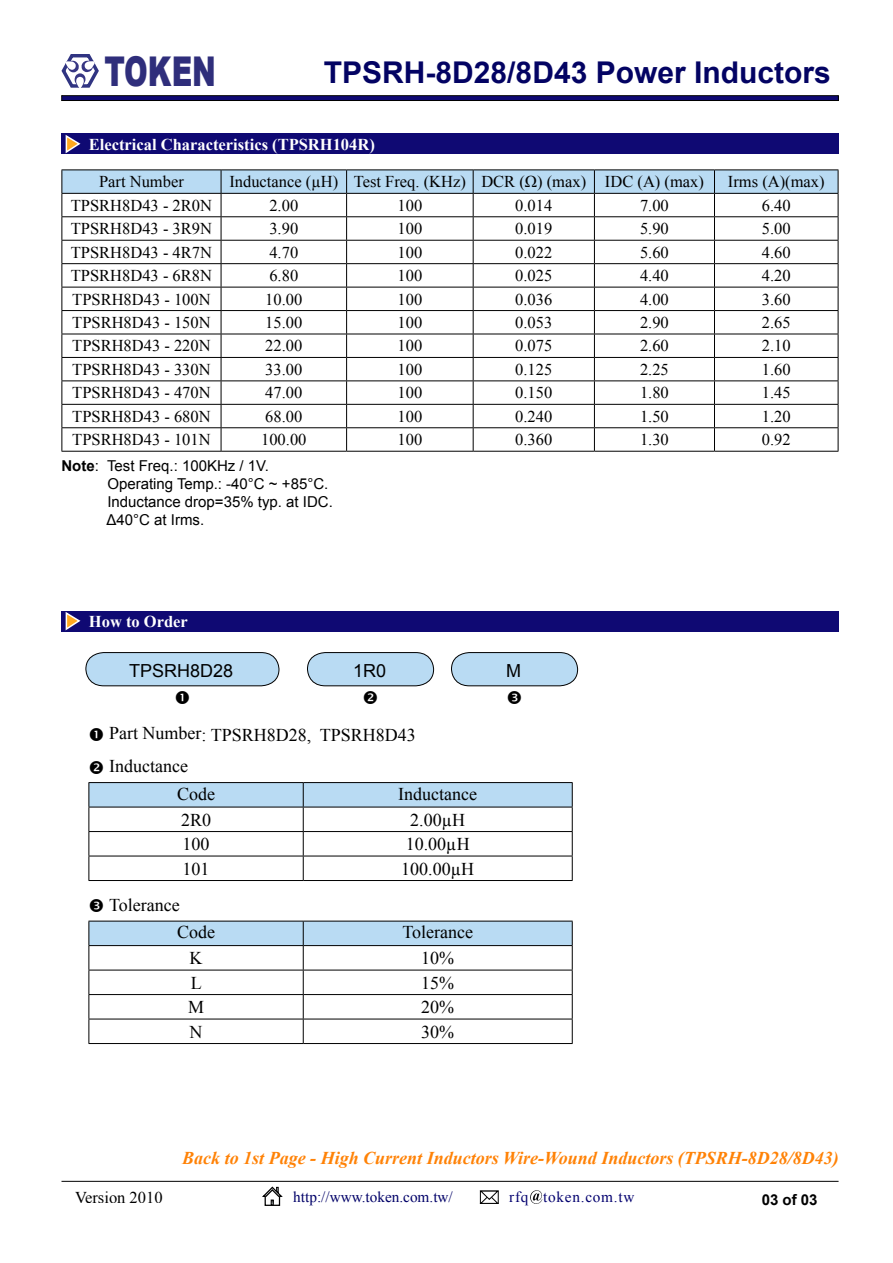
<style>
.page{position:relative;width:893px;height:1263px;background:#fff}
.page>*{position:absolute;margin:0;border:0;box-sizing:border-box;transform-origin:0 0}
.t1{font:900 41.1px "Arial";color:#2f2e7b;scale:.69 1}
.t2{font:700 30px "Arial";color:#030363}
.t3{font:18px/27.5px "Times New Roman";color:#000}
.t4{font:italic 700 18px "Times New Roman";color:#ff8206}
.t5{font:18px "Arial";color:#000}
.t6{font:16.5px "Times New Roman";color:#000}
.t7{font:700 16.5px "Times New Roman";color:#fff}
.t8{font:15.3px "Times New Roman";color:#010068}
.t9{font:15.3px "Times New Roman";letter-spacing:.05em;color:#03016f}
.t10{font:15px/18px "Arial";color:#000}
.t11{font:700 15px "Arial";color:#000}
.s1{font-weight:700}
</style>
<div class="page">
<hr style="left:62px;top:96px;width:776px;height:4px;background:#0f0973">
<div style="left:62px;top:95px;width:776px;height:6px;border:1px solid #000"></div>
<hr style="left:62px;top:1181px;width:776px;height:1px;background:#000">
<div style="left:265px;top:1196px;width:15px;height:10px;border:1px solid #000"></div>
<svg style="left:262px;top:1186px;width:21px;height:19px"></svg>
<svg style="left:479px;top:1190px;width:20px;height:14px"></svg>
<svg style="left:530px;top:1190px;width:13px;height:14px"></svg>
<div style="left:714px;top:170px;width:124px;height:23px;background:#b9dbf3"></div>
<hr style="left:714px;top:216px;width:124px;height:1px;background:#000">
<hr style="left:714px;top:240px;width:124px;height:1px;background:#000">
<hr style="left:714px;top:263px;width:124px;height:1px;background:#000">
<hr style="left:714px;top:287px;width:124px;height:1px;background:#000">
<hr style="left:714px;top:310px;width:124px;height:1px;background:#000">
<hr style="left:714px;top:334px;width:124px;height:1px;background:#000">
<hr style="left:714px;top:357px;width:124px;height:1px;background:#000">
<hr style="left:714px;top:380px;width:124px;height:1px;background:#000">
<hr style="left:714px;top:404px;width:124px;height:1px;background:#000">
<hr style="left:714px;top:427px;width:124px;height:1px;background:#000">
<hr style="left:61px;top:451px;width:160px;height:1px;background:#000">
<hr style="left:221px;top:451px;width:126px;height:1px;background:#000">
<hr style="left:347px;top:451px;width:126px;height:1px;background:#000">
<hr style="left:473px;top:451px;width:121px;height:1px;background:#000">
<hr style="left:594px;top:451px;width:120px;height:1px;background:#000">
<hr style="left:714px;top:451px;width:124px;height:1px;background:#000">
<svg style="left:61px;top:170px;width:654px;height:281px"></svg>
<hr style="left:61px;top:193px;width:160px;height:1px;background:#000">
<hr style="left:221px;top:193px;width:126px;height:1px;background:#000">
<hr style="left:347px;top:193px;width:126px;height:1px;background:#000">
<hr style="left:473px;top:193px;width:121px;height:1px;background:#000">
<hr style="left:594px;top:193px;width:120px;height:1px;background:#000">
<hr style="left:714px;top:170px;width:124px;height:1px;background:#000">
<svg style="left:838px;top:170px;width:1px;height:281px"></svg>
<hr style="left:714px;top:193px;width:124px;height:1px;background:#000">
<hr style="left:88px;top:880px;width:215px;height:1px;background:#000">
<hr style="left:303px;top:880px;width:270px;height:1px;background:#000">
<svg style="left:88px;top:782px;width:485px;height:98px"></svg>
<hr style="left:88px;top:1043px;width:215px;height:1px;background:#000">
<hr style="left:303px;top:1043px;width:270px;height:1px;background:#000">
<svg style="left:88px;top:921px;width:485px;height:122px"></svg>
<svg style="left:61px;top:54px;width:38px;height:34px"></svg>
<div style="left:62px;top:134px;width:777px;height:20px;background:#0f0973"></div>
<svg style="left:65px;top:134px;width:16px;height:20px"></svg>
<div style="left:62px;top:610px;width:777px;height:21px;background:#0f0973"></div>
<svg style="left:64px;top:612px;width:18px;height:20px"></svg>
<svg style="left:85px;top:652px;width:195px;height:35px"></svg>
<svg style="left:307px;top:652px;width:127px;height:35px"></svg>
<svg style="left:451px;top:652px;width:127px;height:35px"></svg>
<h1 class="t1" style="left:105px;top:41px;width:163px">TOKEN</h1>
<h2 class="t2" style="left:324px;top:53px;width:508px">TPSRH-8D28/8D43 Power Inductors</h2>
<p class="t7" style="left:89px;top:133px;width:287px">Electrical Characteristics (TPSRH104R)</p>
<p class="t6" style="left:99px;top:171px;width:86px">Part Number</p>
<p class="t6" style="left:229px;top:171px;width:476px">Inductance (µH) Test Freq. (KHz) DCR (Ω) (max) IDC (A) (max)</p>
<p class="t6" style="left:728px;top:171px;width:98px">Irms (A)(max)</p>
<p class="t6" style="left:71px;top:194px;width:143px">TPSRH8D43 - 2R0N</p>
<p class="t6" style="left:269px;top:194px;width:30px">2.00</p>
<p class="t6" style="left:397px;top:194px;width:26px">100</p>
<p class="t6" style="left:515px;top:194px;width:39px">0.014</p>
<p class="t6" style="left:640px;top:194px;width:30px">7.00</p>
<p class="t6" style="left:762px;top:194px;width:30px">6.40</p>
<p class="t6" style="left:71px;top:218px;width:143px">TPSRH8D43 - 3R9N</p>
<p class="t6" style="left:269px;top:218px;width:30px">3.90</p>
<p class="t6" style="left:397px;top:218px;width:26px">100</p>
<p class="t6" style="left:515px;top:218px;width:39px">0.019</p>
<p class="t6" style="left:640px;top:218px;width:30px">5.90</p>
<p class="t6" style="left:762px;top:218px;width:30px">5.00</p>
<p class="t6" style="left:71px;top:241px;width:143px">TPSRH8D43 - 4R7N</p>
<p class="t6" style="left:269px;top:241px;width:30px">4.70</p>
<p class="t6" style="left:397px;top:241px;width:26px">100</p>
<p class="t6" style="left:515px;top:241px;width:39px">0.022</p>
<p class="t6" style="left:640px;top:241px;width:30px">5.60</p>
<p class="t6" style="left:762px;top:241px;width:30px">4.60</p>
<p class="t6" style="left:71px;top:264px;width:143px">TPSRH8D43 - 6R8N</p>
<p class="t6" style="left:269px;top:264px;width:30px">6.80</p>
<p class="t6" style="left:397px;top:264px;width:26px">100</p>
<p class="t6" style="left:515px;top:264px;width:39px">0.025</p>
<p class="t6" style="left:640px;top:264px;width:30px">4.40</p>
<p class="t6" style="left:762px;top:264px;width:30px">4.20</p>
<p class="t6" style="left:72px;top:288px;width:140px">TPSRH8D43 - 100N</p>
<p class="t6" style="left:265px;top:288px;width:39px">10.00</p>
<p class="t6" style="left:397px;top:288px;width:26px">100</p>
<p class="t6" style="left:515px;top:288px;width:39px">0.036</p>
<p class="t6" style="left:640px;top:288px;width:30px">4.00</p>
<p class="t6" style="left:762px;top:288px;width:30px">3.60</p>
<p class="t6" style="left:72px;top:311px;width:140px">TPSRH8D43 - 150N</p>
<p class="t6" style="left:265px;top:311px;width:39px">15.00</p>
<p class="t6" style="left:397px;top:311px;width:26px">100</p>
<p class="t6" style="left:515px;top:311px;width:39px">0.053</p>
<p class="t6" style="left:640px;top:311px;width:30px">2.90</p>
<p class="t6" style="left:762px;top:311px;width:30px">2.65</p>
<p class="t6" style="left:72px;top:335px;width:140px">TPSRH8D43 - 220N</p>
<p class="t6" style="left:265px;top:335px;width:39px">22.00</p>
<p class="t6" style="left:397px;top:335px;width:26px">100</p>
<p class="t6" style="left:515px;top:335px;width:39px">0.075</p>
<p class="t6" style="left:640px;top:335px;width:30px">2.60</p>
<p class="t6" style="left:762px;top:335px;width:30px">2.10</p>
<p class="t6" style="left:72px;top:358px;width:140px">TPSRH8D43 - 330N</p>
<p class="t6" style="left:265px;top:358px;width:39px">33.00</p>
<p class="t6" style="left:397px;top:358px;width:26px">100</p>
<p class="t6" style="left:515px;top:358px;width:39px">0.125</p>
<p class="t6" style="left:640px;top:358px;width:30px">2.25</p>
<p class="t6" style="left:762px;top:358px;width:30px">1.60</p>
<p class="t6" style="left:72px;top:382px;width:140px">TPSRH8D43 - 470N</p>
<p class="t6" style="left:265px;top:382px;width:39px">47.00</p>
<p class="t6" style="left:397px;top:382px;width:26px">100</p>
<p class="t6" style="left:515px;top:382px;width:39px">0.150</p>
<p class="t6" style="left:640px;top:382px;width:30px">1.80</p>
<p class="t6" style="left:762px;top:382px;width:30px">1.45</p>
<p class="t6" style="left:72px;top:405px;width:140px">TPSRH8D43 - 680N</p>
<p class="t6" style="left:265px;top:405px;width:39px">68.00</p>
<p class="t6" style="left:397px;top:405px;width:26px">100</p>
<p class="t6" style="left:515px;top:405px;width:39px">0.240</p>
<p class="t6" style="left:640px;top:405px;width:30px">1.50</p>
<p class="t6" style="left:762px;top:405px;width:30px">1.20</p>
<p class="t6" style="left:72px;top:429px;width:140px">TPSRH8D43 - 101N</p>
<p class="t6" style="left:261px;top:429px;width:47px">100.00</p>
<p class="t6" style="left:397px;top:429px;width:26px">100</p>
<p class="t6" style="left:515px;top:429px;width:39px">0.360</p>
<p class="t6" style="left:640px;top:429px;width:30px">1.30</p>
<p class="t6" style="left:762px;top:429px;width:30px">0.92</p>
<p class="t10" style="left:107px;top:457px;width:228px;text-indent:-45px"><span class="s1">Note</span>: Test Freq.: 100KHz / 1V.<br>Operating Temp.: -40°C ~ +85°C.<br>Inductance drop=35% typ. at IDC.<br>Δ40°C at Irms.</p>
<p class="t7" style="left:89px;top:610px;width:100px">How to Order</p>
<p class="t5" style="left:129px;top:658px;width:106px">TPSRH8D28</p>
<p class="t5" style="left:506px;top:658px;width:16px">M</p>
<p class="t5" style="left:353px;top:658px;width:35px">1R0</p>
<p class="t3" style="left:109px;top:721px;width:308px">Part Number: TPSRH8D28, TPSRH8D43</p>
<p class="t3" style="left:177px;top:752px;width:39px;text-indent:-68px">Inductance<br>Code</p>
<p class="t3" style="left:398px;top:779px;width:80px">Inductance</p>
<p class="t3" style="left:181px;top:805px;width:32px">2R0</p>
<p class="t3" style="left:410px;top:805px;width:56px">2.00µH</p>
<p class="t3" style="left:183px;top:830px;width:29px">100</p>
<p class="t3" style="left:406px;top:830px;width:65px">10.00µH</p>
<p class="t3" style="left:183px;top:854px;width:29px">101</p>
<p class="t3" style="left:401px;top:854px;width:74px">100.00µH</p>
<p class="t3" style="left:109px;top:890px;width:72px">Tolerance</p>
<p class="t3" style="left:177px;top:918px;width:39px">Code</p>
<p class="t3" style="left:402px;top:918px;width:72px">Tolerance</p>
<p class="t3" style="left:190px;top:944px;width:14px">K</p>
<p class="t3" style="left:421px;top:944px;width:34px">10%</p>
<p class="t3" style="left:191px;top:968px;width:12px">L</p>
<p class="t3" style="left:421px;top:968px;width:34px">15%</p>
<p class="t3" style="left:188px;top:993px;width:18px">M</p>
<p class="t3" style="left:421px;top:993px;width:34px">20%</p>
<p class="t3" style="left:190px;top:1017px;width:14px">N</p>
<p class="t3" style="left:421px;top:1017px;width:34px">30%</p>
<p class="t4" style="left:182px;top:1146px;width:658px">Back to 1st Page - High Current Inductors Wire-Wound Inductors (TPSRH-8D28/8D43)</p>
<p class="t6" style="left:75px;top:1186px;width:89px">Version 2010</p>
<p class="t8" style="left:293px;top:1187px;width:161px">http://www.token.com.tw/</p>
<p class="t9" style="left:509px;top:1186px;width:127px">rfq token.com.tw</p>
<p class="t11" style="left:762px;top:1190px;width:57px">03 of 03</p>
</div>
